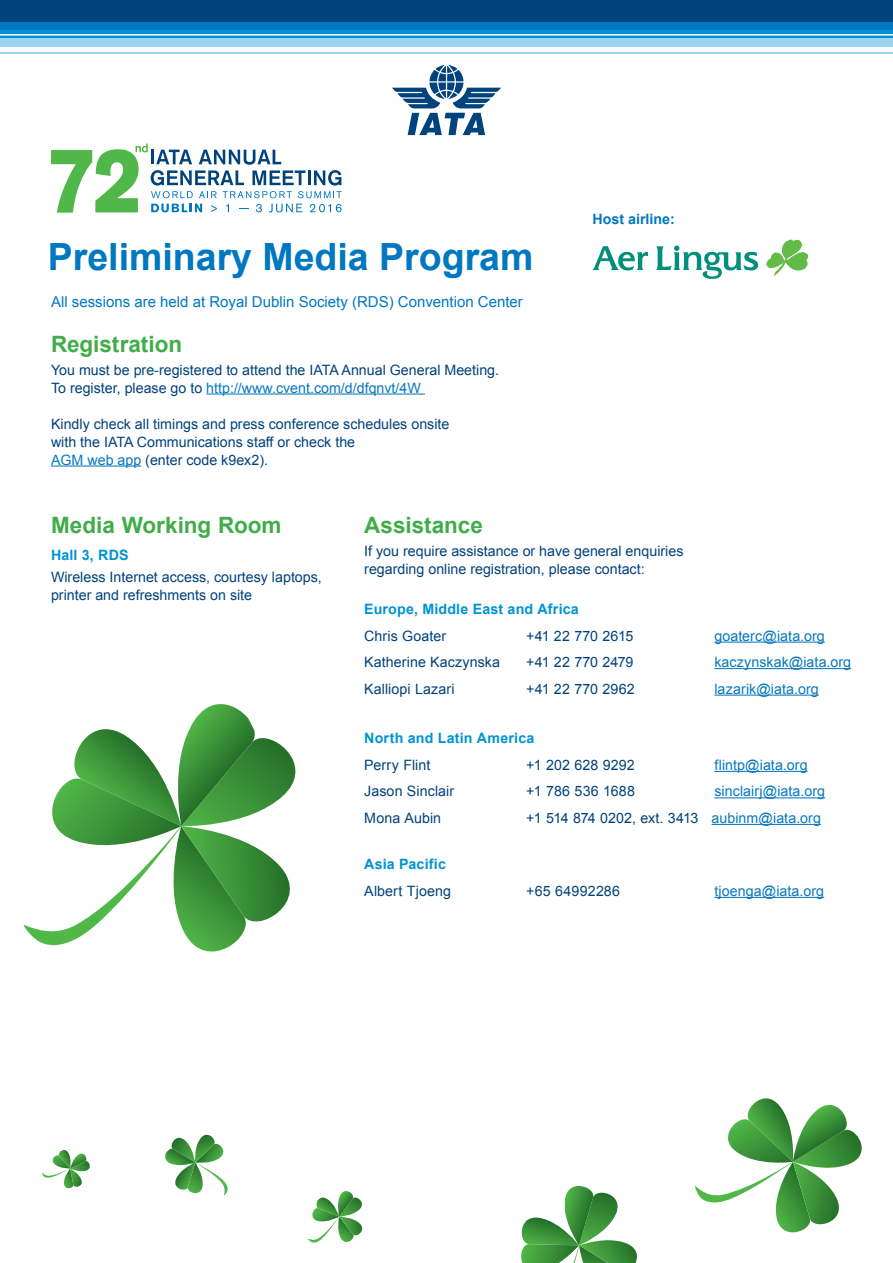
<style>
.page{position:relative;width:893px;height:1263px;background:#fff}
.page>*{position:absolute;margin:0;border:0;box-sizing:border-box;transform-origin:0 0}
.t1{font:700 37.5px "Arial";color:#0077c1}
.t2{font:700 22.5px "Arial";color:#41ad49}
.t3{font:15px "Arial";color:#0077c1}
.t4{font:14.25px/18px "Arial";color:#00427c}
.t5{font:14.25px "Arial";letter-spacing:.005em;color:#0778be}
.t6{font:700 14.25px "Arial";letter-spacing:.01em;color:#0093d3}
.t7{font:700 14.25px "Arial";color:#0077c1}
.t8{font:14.25px "Arial";letter-spacing:.02em;color:#00427c}
.s1{color:#0778be}
</style>
<div class="page">
<svg style="left:51px;top:144px;width:291px;height:69px"></svg>
<svg style="left:392px;top:65px;width:109px;height:70px"></svg>
<div style="left:0;top:8px;width:893px;height:25px;background:#0077c1"></div>
<hr style="left:0;top:30px;width:893px;height:3px;background:#0093d3">
<div style="left:0;top:35px;width:893px;height:11px;background:#9ed2f1"></div>
<hr style="left:0;top:52px;width:893px;height:2px;background:#9ed2f1">
<hr style="left:0;top:37px;width:893px;height:1px;background:#0093d3">
<div style="left:0;top:0;width:893px;height:21px;background:#00427c"></div>
<svg style="left:766px;top:240px;width:42px;height:36px"></svg>
<svg style="left:592px;top:246px;width:167px;height:33px"></svg>
<svg style="left:695px;top:1098px;width:167px;height:135px"></svg>
<svg style="left:521px;top:1186px;width:116px;height:77px"></svg>
<svg style="left:308px;top:1191px;width:55px;height:52px"></svg>
<svg style="left:165px;top:1135px;width:63px;height:61px"></svg>
<svg style="left:23px;top:704px;width:273px;height:248px"></svg>
<svg style="left:42px;top:1150px;width:48px;height:39px"></svg>
<hr style="left:206px;top:393px;width:219px;height:1px;background:#0778be">
<hr style="left:51px;top:465px;width:90px;height:1px;background:#0778be">
<hr style="left:714px;top:642px;width:111px;height:1px;background:#0778be">
<hr style="left:714px;top:668px;width:137px;height:1px;background:#0778be">
<hr style="left:714px;top:695px;width:105px;height:1px;background:#0778be">
<hr style="left:714px;top:771px;width:94px;height:1px;background:#0778be">
<hr style="left:714px;top:797px;width:111px;height:1px;background:#0778be">
<hr style="left:712px;top:824px;width:109px;height:1px;background:#0778be">
<hr style="left:714px;top:897px;width:110px;height:1px;background:#0778be">
<h1 class="t1" style="left:48px;top:232px;width:487px">Preliminary Media Program</h1>
<p class="t3" style="left:51px;top:292px;width:473px">All sessions are held at Royal Dublin Society (RDS) Convention Center</p>
<h2 class="t2" style="left:51px;top:329px;width:133px">Registration</h2>
<p class="t4" style="left:51px;top:361px;width:450px">You must be pre-registered to attend the IATA Annual General Meeting.<br>To register, please go to <span class="s1">http://www.cvent.com/d/dfqnvt/4W</span></p>
<p class="t4" style="left:51px;top:415px;width:400px">Kindly check all timings and press conference schedules onsite with the IATA Communications staff or check the<br><span class="s1">AGM web app</span> (enter code k9ex2).</p>
<p class="t7" style="left:592px;top:210px;width:84px">Host airline:</p>
<h2 class="t2" style="left:51px;top:510px;width:232px">Media Working Room</h2>
<p class="t6" style="left:51px;top:545px;width:79px">Hall 3, RDS</p>
<p class="t4" style="left:51px;top:568px;width:272px">Wireless Internet access, courtesy laptops, printer and refreshments on site</p>
<h2 class="t2" style="left:364px;top:510px;width:120px">Assistance</h2>
<p class="t4" style="left:364px;top:542px;width:321px">If you require assistance or have general enquiries regarding online registration, please contact:</p>
<p class="t6" style="left:364px;top:600px;width:216px">Europe, Middle East and Africa</p>
<p class="t4" style="left:364px;top:627px;width:83px">Chris Goater</p>
<p class="t4" style="left:526px;top:627px;width:109px">+41 22 770 2615</p>
<p class="t5" style="left:714px;top:626px;width:112px">goaterc@iata.org</p>
<p class="t4" style="left:364px;top:653px;width:137px">Katherine Kaczynska</p>
<p class="t4" style="left:526px;top:653px;width:109px">+41 22 770 2479</p>
<p class="t5" style="left:714px;top:653px;width:138px">kaczynskak@iata.org</p>
<p class="t4" style="left:364px;top:680px;width:92px">Kalliopi Lazari</p>
<p class="t4" style="left:526px;top:680px;width:110px">+41 22 770 2962</p>
<p class="t5" style="left:714px;top:679px;width:106px">lazarik@iata.org</p>
<p class="t6" style="left:364px;top:729px;width:172px">North and Latin America</p>
<p class="t4" style="left:364px;top:756px;width:68px">Perry Flint</p>
<p class="t4" style="left:526px;top:756px;width:110px">+1 202 628 9292</p>
<p class="t5" style="left:714px;top:755px;width:95px">flintp@iata.org</p>
<p class="t4" style="left:364px;top:782px;width:91px">Jason Sinclair</p>
<p class="t8" style="left:526px;top:782px;width:110px">+1 786 536 1688</p>
<p class="t5" style="left:714px;top:782px;width:112px">sinclairj@iata.org</p>
<p class="t4" style="left:364px;top:809px;width:78px">Mona Aubin</p>
<p class="t4" style="left:526px;top:809px;width:296px">+1 514 874 0202, ext. 3413 <span class="s1">aubinm@iata.org</span></p>
<p class="t6" style="left:364px;top:855px;width:83px">Asia Pacific</p>
<p class="t4" style="left:364px;top:882px;width:88px">Albert Tjoeng</p>
<p class="t4" style="left:526px;top:882px;width:95px">+65 64992286</p>
<p class="t5" style="left:714px;top:881px;width:111px">tjoenga@iata.org</p>
</div>
